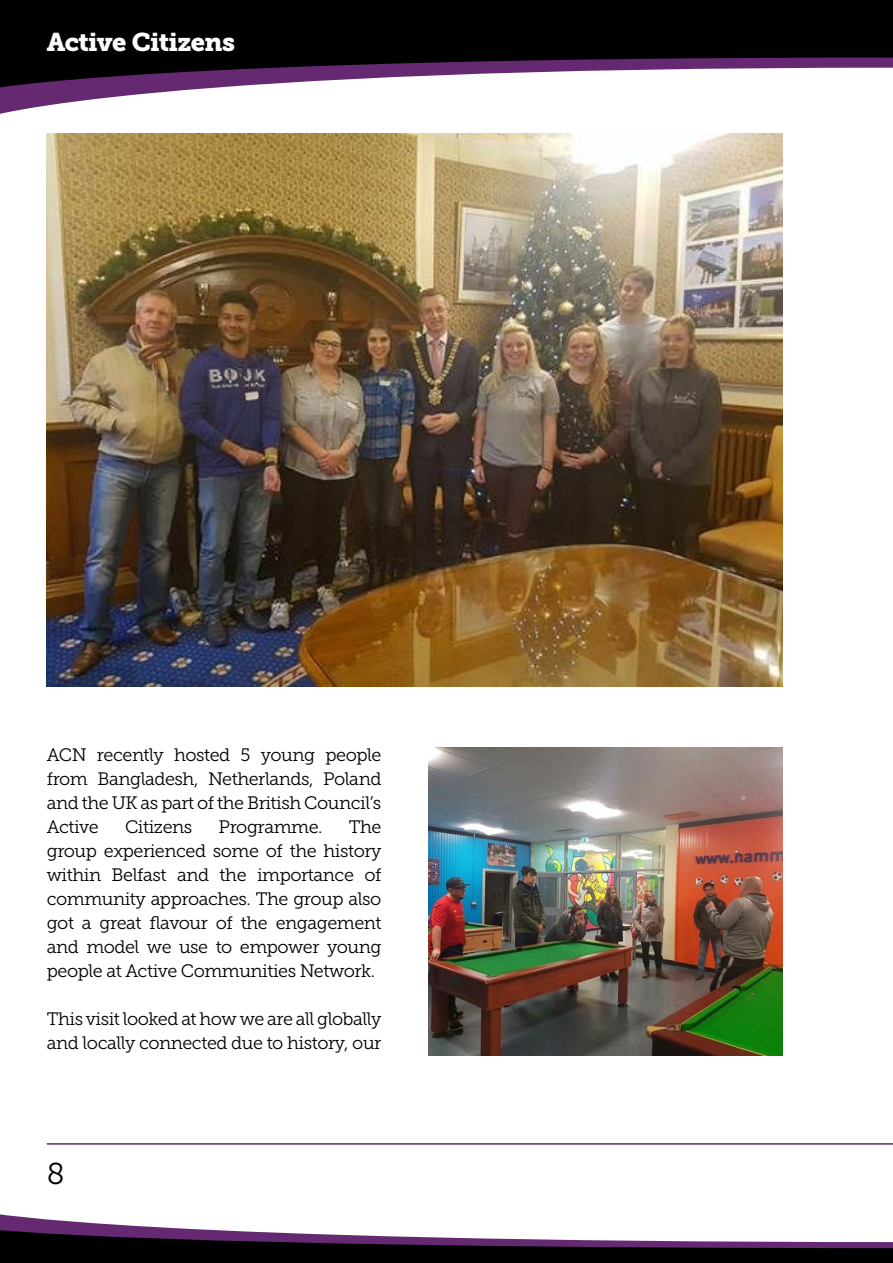
<style>
.page{position:relative;width:893px;height:1263px;background:#fff}
.page>*{position:absolute;margin:0;border:0;box-sizing:border-box;transform-origin:0 0}
.t1{font:30px "Museo Slab 300";color:#000}
.t2{font:25.5px "Museo Slab 900";letter-spacing:-.025em;color:#fff}
.t3{font:18px/24px "Museo Slab 300";letter-spacing:-.025em;color:#000;text-align:justify}
</style>
<div class="page">
<svg style="left:0;top:89px;width:197px;height:25px"></svg>
<svg style="left:0;top:0;width:893px;height:89px;background:#2e2630"></svg>
<svg style="left:0;top:1214px;width:893px;height:49px"></svg>
<hr style="left:47px;top:1143px;width:846px;height:2px;background:#642971">
<img style="left:47px;top:134px;width:735px;height:553px">
<img style="left:428px;top:747px;width:354px;height:308px">
<h2 class="t2" style="left:47px;top:27px;width:190px">Active Citizens</h2>
<p class="t3" style="left:47px;top:743px;width:336px">ACN recently hosted 5 young people from Bangladesh, Netherlands, Poland and the UK as part of the British Council’s Active</p>
<p class="t3" style="left:125px;top:815px;width:69px">Citizens</p>
<p class="t3" style="left:219px;top:815px;width:105px">Programme.</p>
<p class="t3" style="left:47px;top:815px;width:336px;text-indent:302px">The group experienced some of the history within Belfast and the importance of community approaches. The group also got a great flavour of the engagement and model we use to empower young people at Active Communities Network.</p>
<p class="t3" style="left:47px;top:1007px;width:336px">This visit looked at how we are all globally and locally connected due to history, our</p>
<h1 class="t1" style="left:47px;top:1157px;width:19px">8</h1>
</div>
